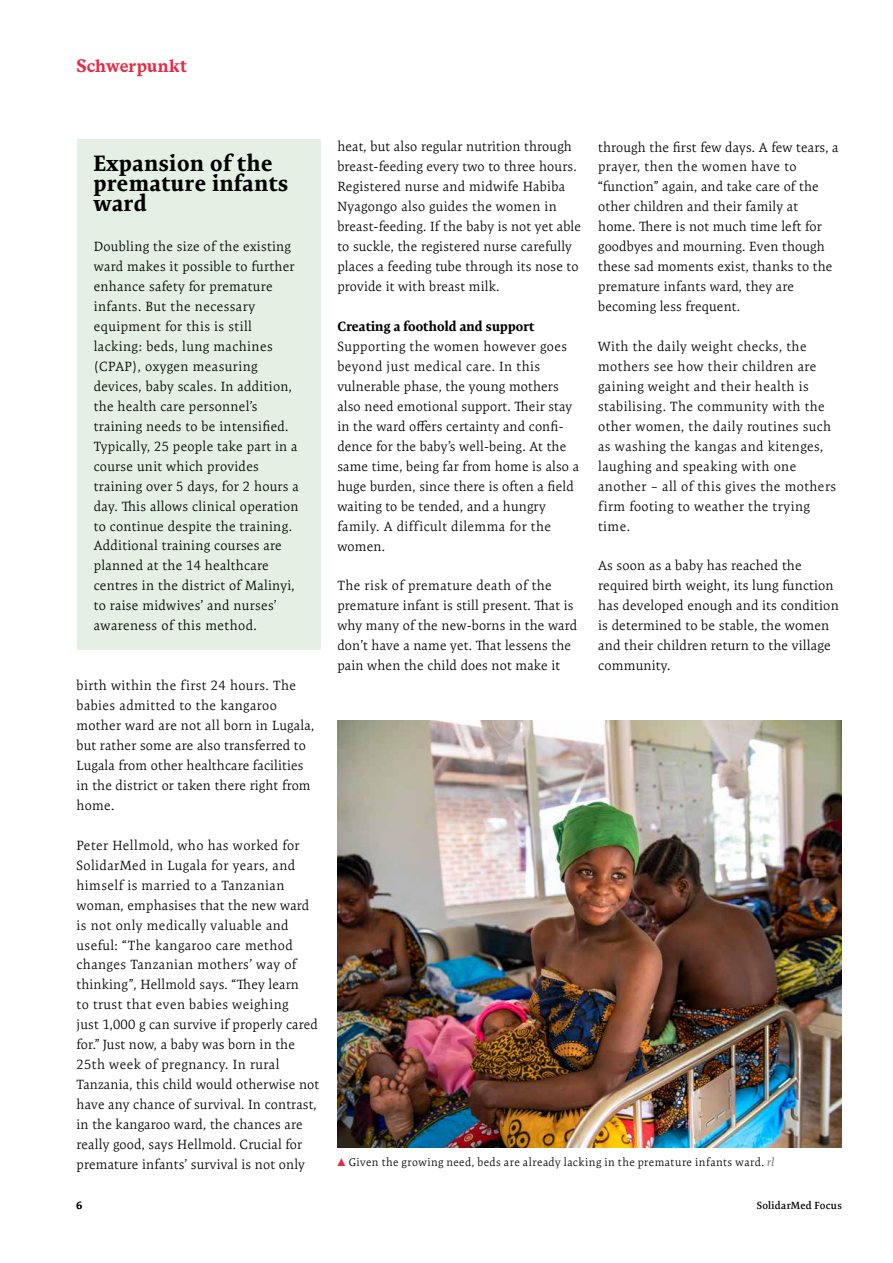
<style>
.page{position:relative;width:893px;height:1263px;background:#fff}
.page>*{position:absolute;margin:0;border:0;box-sizing:border-box;transform-origin:0 0}
.t1{font:700 22.5px/20px "Expo Serif Pro";letter-spacing:.03em;color:#000}
.t2{font:700 18px "Messina Serif";letter-spacing:-.005em;color:#e52c45}
.t3{font:300 13.5px/20px "Expo Serif Pro";letter-spacing:.01em;color:#000}
.t4{font:300 13.5px/20px "Expo Serif Pro";letter-spacing:.03em;color:#000}
.t5{font:700 13.5px "Expo Serif Pro";letter-spacing:.01em;color:#000}
.t6{font:300 11.25px "Expo Serif Pro";letter-spacing:.035em;color:#000}
.t7{font:600 10.5px "Expo Serif Pro";letter-spacing:.02em;color:#000}
.s1{font-family:"Andale Mono";font-weight:400;font-size:13.5px;color:#e52c45}
.s2{font-weight:400;font-style:italic;color:#6c6c66}
</style>
<div class="page">
<img style="left:337px;top:721px;width:504px;height:427px">
<div style="left:77px;top:140px;width:243px;height:510px;background:#e3f0e3"></div>
<h2 class="t2" style="left:77px;top:52px;width:112px">Schwerpunkt</h2>
<h1 class="t1" style="left:94px;top:154px;width:196px">Expansion of the premature infants ward</h1>
<p class="t3" style="left:94px;top:236px;width:207px">Doubling the size of the existing ward makes it possible to further enhance safety for premature infants. But the necessary equipment for this is still lacking: beds, lung machines (CPAP), oxygen measuring devices, baby scales. In addition, the health care personnel’s training needs to be intensified.<br>Typically, 25 people take part in a course unit which provides training over 5 days, for 2 hours a day. This allows clinical operation to continue despite the training.<br>Additional training courses are planned at the 14 healthcare centres in the district of Malinyi, to raise midwives’ and nurses’ awareness of this method.</p>
<p class="t3" style="left:77px;top:675px;width:240px">birth within the first 24 hours. The babies admitted to the kangaroo mother ward are not all born in Lugala, but rather some are also transferred to Lugala from other healthcare facilities in the district or taken there right from home.</p>
<p class="t3" style="left:77px;top:835px;width:244px">Peter Hellmold, who has worked for SolidarMed in Lugala for years, and himself is married to a Tanzanian woman, emphasises that the new ward is not only medically valuable and useful: “The kangaroo care method changes Tanzanian mothers’ way of thinking”, Hellmold says. “They learn<br>to trust that even babies weighing<br>just 1,000 g can survive if properly cared for.” Just now, a baby was born in the 25th week of pregnancy. In rural Tanzania, this child would otherwise not have any chance of survival. In contrast, in the kangaroo ward, the chances are really good, says Hellmold. Crucial for premature infants’ survival is not only</p>
<p class="t7" style="left:77px;top:1199px;width:7px">6</p>
<p class="t3" style="left:337px;top:137px;width:245px">heat, but also regular nutrition through breast-feeding every two to three hours.<br>Registered nurse and midwife Habiba Nyagongo also guides the women in breast-feeding. If the baby is not yet able to suckle, the registered nurse carefully places a feeding tube through its nose to provide it with breast milk.</p>
<p class="t5" style="left:337px;top:318px;width:199px">Creating a foothold and support</p>
<p class="t3" style="left:337px;top:336px;width:243px">Supporting the women however goes beyond just medical care. In this vulnerable phase, the young mothers also need emotional support. Their stay in the ward offers certainty and confi&shy;dence for the baby’s well-being. At the same time, being far from home is also a huge burden, since there is often a field waiting to be tended, and a hungry family. A difficult dilemma for the women.</p>
<p class="t3" style="left:337px;top:576px;width:241px">The risk of premature death of the premature infant is still present. That is why many of the new-borns in the ward don’t have a name yet. That lessens the pain when the child does not make it</p>
<p class="t3" style="left:598px;top:137px;width:242px">through the first few days. A few tears, a prayer, then the women have to “function” again, and take care of the other children and their family at home. There is not much time left for goodbyes and mourning. Even though these sad moments exist, thanks to the premature infants ward, they are becoming less frequent.</p>
<p class="t4" style="left:598px;top:336px;width:239px">With the daily weight checks, the mothers see how their children are gaining weight and their health is stabilising. The community with the other women, the daily routines such as washing the kangas and kitenges, laughing and speaking with one another – all of this gives the mothers firm footing to weather the trying time.</p>
<p class="t3" style="left:598px;top:556px;width:242px">As soon as a baby has reached the required birth weight, its lung function has developed enough and its condition is determined to be stable, the women and their children return to the village community.</p>
<p class="t6" style="left:337px;top:1156px;width:439px"><span class="s1">▲</span> Given the growing need, beds are already lacking in the premature infants ward. <span class="s2">rl</span></p>
<p class="t7" style="left:757px;top:1199px;width:87px">SolidarMed Focus</p>
</div>
